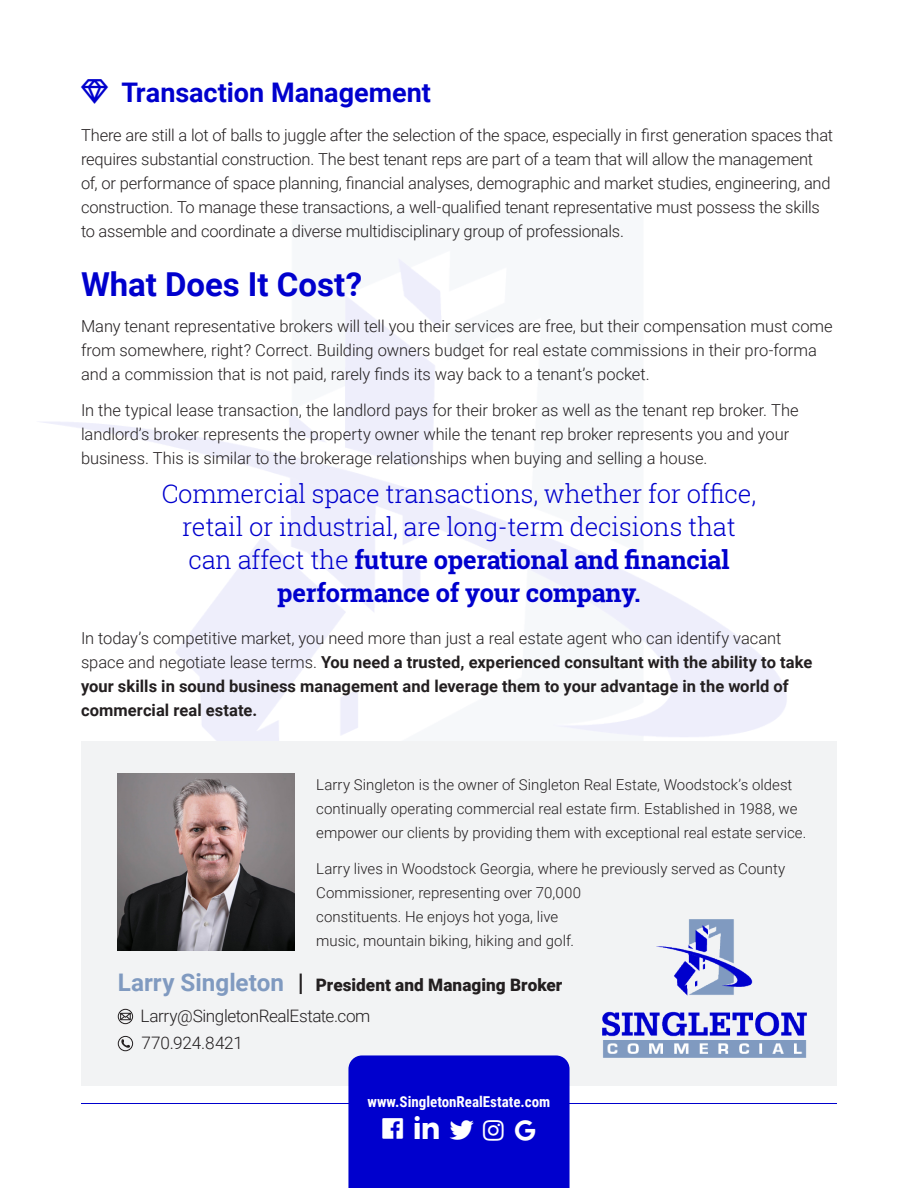
<style>
.page{position:relative;width:918px;height:1188px;background:#fff}
.page>*{position:absolute;margin:0;border:0;box-sizing:border-box;transform-origin:0 0}
.Heading_1{font:700 33px "Roboto";letter-spacing:-.005em;color:#0000cd}
.Heading_2{font:700 27px "Roboto";color:#0000cd}
.Callout_-_Bigger{font:300 25.5px/33px "Roboto Slab";letter-spacing:-.01em;color:#0000cd;text-align:center}
.t1{font:900 17.1px "Roboto";color:#231f20}
.t2{font:300 17.1px "Roboto";letter-spacing:-.025em;color:#231f20}
.Paragraph_Style_1{font:300 16.5px/24px "Roboto";letter-spacing:-.01em;color:#231f20}
.Paragraph_Style_1-2{font:700 16.5px/24px "Roboto";letter-spacing:.005em;color:#231f20}
.Paragraph_Style_1-3{font:300 15px/24px "Roboto";color:#231f20}
.t3{font:700 15px "Roboto Condensed";color:#fff}
.s1{font-weight:700}
.s2{font-weight:300}
.s3{font-weight:700;font-size:24.3px;color:#809ac0}
.s4{font-weight:700;font-size:24.3px}
</style>
<div class="page">
<hr style="left:81px;top:1103px;width:756px;height:1px;background:#0000cd">
<div style="left:81px;top:741px;width:756px;height:345px;background:#f2f3f4"></div>
<img style="left:118px;top:774px;width:176px;height:176px">
<img style="left:602px;top:919px;width:205px;height:138px">
<svg style="left:120px;top:1012px;width:11px;height:9px"></svg>
<div style="left:118px;top:1009px;width:15px;height:15px;border:1px solid #231f20;border-radius:50%"></div>
<div style="left:118px;top:1036px;width:15px;height:15px;border:1px solid #231f20;border-radius:50%"></div>
<svg style="left:121px;top:1039px;width:10px;height:9px"></svg>
<div style="left:348px;top:1055px;width:222px;height:133px;background:#0000cd"></div>
<p class="Heading_2" style="left:121px;top:74px;width:311px">Transaction Management</p>
<p class="Paragraph_Style_1" style="left:81px;top:123px;width:754px">There are still a lot of balls to juggle after the selection of the space, especially in first generation spaces that requires substantial construction. The best tenant reps are part of a team that will allow the management of, or performance of space planning, financial analyses, demographic and market studies, engineering, and construction. To manage these transactions, a well-qualified tenant representative must possess the skills to assemble and coordinate a diverse multidisciplinary group of professionals.</p>
<p class="Heading_1" style="left:81px;top:261px;width:283px">What Does It Cost?</p>
<p class="Paragraph_Style_1" style="left:81px;top:313px;width:753px">Many tenant representative brokers will tell you their services are free, but their compensation must come from somewhere, right? Correct. Building owners budget for real estate commissions in their pro-forma and a commission that is not paid, rarely finds its way back to a tenant’s pocket.</p>
<p class="Paragraph_Style_1" style="left:81px;top:397px;width:719px">In the typical lease transaction, the landlord pays for their broker as well as the tenant rep broker. The landlord’s broker represents the property owner while the tenant rep broker represents you and your business. This is similar to the brokerage relationships when buying and selling a house.</p>
<p class="Callout_-_Bigger" style="left:162px;top:476px;width:596px">Commercial space transactions, whether for office, retail or industrial, are long-term decisions that can affect the <span class="s1">future operational and financial performance of your company.</span></p>
<p class="Paragraph_Style_1-2" style="left:81px;top:625px;width:733px"><span class="s2">In today’s competitive market, you need more than just a real estate agent who can identify vacant space and negotiate lease terms.</span> You need a trusted, experienced consultant with the ability to take your skills in sound business management and leverage them to your advantage in the world of commercial real estate.</p>
<p class="Paragraph_Style_1-3" style="left:316px;top:772px;width:492px">Larry Singleton is the owner of Singleton Real Estate, Woodstock’s oldest continually operating commercial real estate firm. Established in 1988, we empower our clients by providing them with exceptional real estate service.</p>
<p class="Paragraph_Style_1-3" style="left:316px;top:856px;width:471px">Larry lives in Woodstock Georgia, where he previously served as County Commissioner, representing over 70,000<br>constituents. He enjoys hot yoga, live<br>music, mountain biking, hiking and golf.</p>
<p class="t1" style="left:118px;top:973px;width:446px"><span class="s3">Larry Singleton</span> <span class="s4">|</span> President and Managing Broker</p>
<p class="t2" style="left:141px;top:1004px;width:231px">Larry@SingletonRealEstate.com</p>
<p class="t2" style="left:141px;top:1031px;width:103px">770.924.8421</p>
<p class="t3" style="left:368px;top:1091px;width:184px">www.SingletonRealEstate.com</p>
</div>
